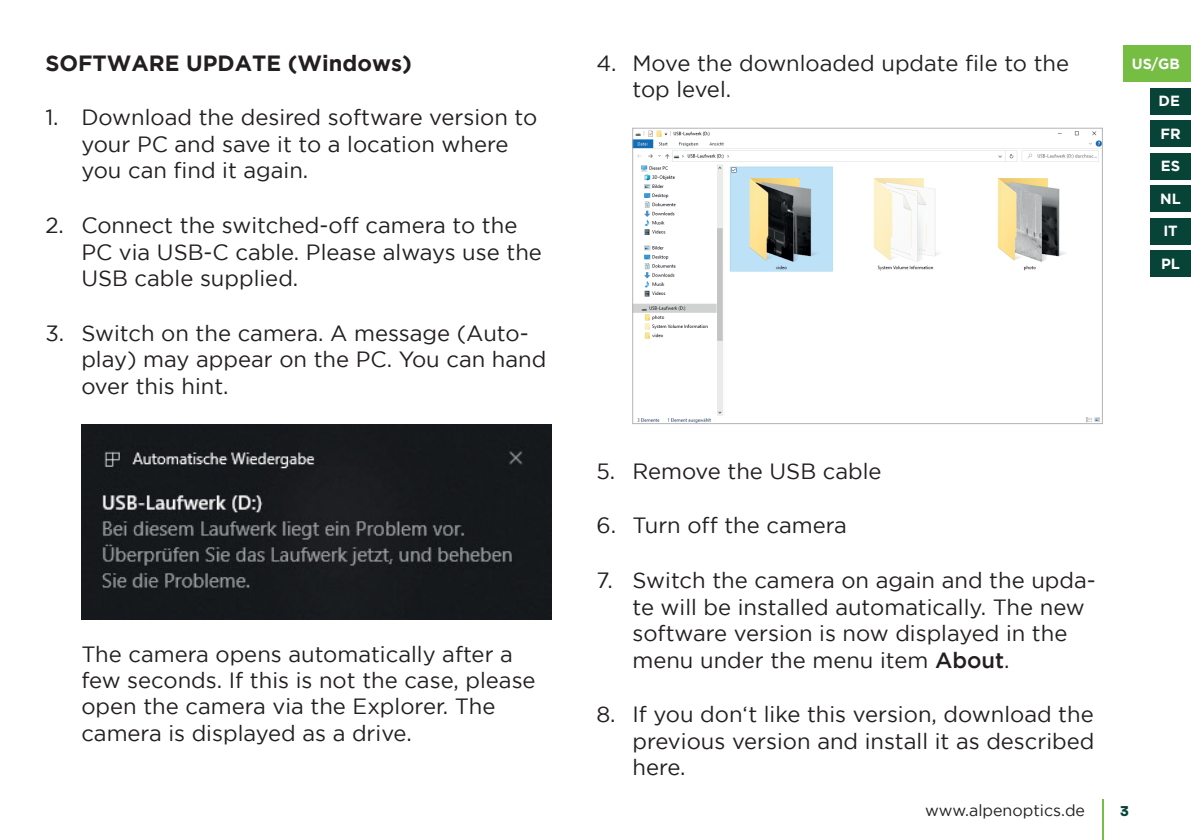
<style>
.page{position:relative;width:1191px;height:840px;background:#fff}
.page>*{position:absolute;margin:0;border:0;box-sizing:border-box;transform-origin:0 0}
.t1{font:22px/26.4px "Gotham";color:#231f20}
.t2{font:700 22px "Gotham";color:#231f20}
.t3{font:16px "Gotham";color:#231f20}
.t4{font:700 15.4px "Paralucent";color:#074337}
.t5{font:700 14.6px "Gotham";color:#fff}
.s1{font-weight:500}
</style>
<div class="page">
<svg style="left:1102px;top:799px;width:2px;height:40px"></svg>
<img style="left:81px;top:424px;width:470px;height:195px">
<img style="left:634px;top:130px;width:466px;height:291px">
<div style="left:632px;top:128px;width:470px;height:295px;border:1px solid #b2b3b7"></div>
<div style="left:1150px;top:88px;width:41px;height:26px;background:#074337"></div>
<div style="left:1124px;top:45px;width:67px;height:37px;background:#75bd43"></div>
<div style="left:1150px;top:120px;width:41px;height:27px;background:#074337"></div>
<div style="left:1150px;top:153px;width:41px;height:26px;background:#074337"></div>
<div style="left:1150px;top:185px;width:41px;height:27px;background:#074337"></div>
<div style="left:1150px;top:218px;width:41px;height:26px;background:#074337"></div>
<div style="left:1150px;top:250px;width:41px;height:27px;background:#074337"></div>
<p class="t2" style="left:45px;top:50px;width:368px">SOFTWARE UPDATE (Windows)</p>
<p class="t1" style="left:81px;top:104px;width:457px;text-indent:-36px">1. Download the desired software version to your PC and save it to a location where you can find it again.</p>
<p class="t1" style="left:81px;top:212px;width:462px;text-indent:-36px">2. Connect the switched-off camera to the<br>PC via USB-C cable. Please always use the<br>USB cable supplied.</p>
<p class="t1" style="left:81px;top:319px;width:466px;text-indent:-36px">3. Switch on the camera. A message (Auto&shy;play) may appear on the PC. You can hand over this hint.</p>
<p class="t1" style="left:81px;top:639px;width:456px">The camera opens automatically after a few seconds. If this is not the case, please open the camera via the Explorer. The camera is displayed as a drive.</p>
<p class="t1" style="left:632px;top:49px;width:438px;text-indent:-36px">4. Move the downloaded update file to the top level.</p>
<p class="t5" style="left:1131px;top:55px;width:50px">US/GB</p>
<p class="t5" style="left:1158px;top:93px;width:23px">DE</p>
<p class="t5" style="left:1160px;top:125px;width:22px">FR</p>
<p class="t5" style="left:1161px;top:157px;width:21px">ES</p>
<p class="t5" style="left:1160px;top:190px;width:22px">NL</p>
<p class="t5" style="left:1163px;top:222px;width:16px">IT</p>
<p class="t5" style="left:1161px;top:255px;width:20px">PL</p>
<p class="t1" style="left:596px;top:457px;width:287px">5. Remove the USB cable</p>
<p class="t1" style="left:596px;top:512px;width:252px">6. Turn off the camera</p>
<p class="t1" style="left:632px;top:566px;width:465px;text-indent:-36px">7. Switch the camera on again and the upda&shy;te will be installed automatically. The new software version is now displayed in the menu under the menu item <span class="s1">About</span>.</p>
<p class="t1" style="left:632px;top:700px;width:463px;text-align:justify;text-indent:-36px">8. If you don‘t like this version, download the previous version and install it as described here.</p>
<p class="t3" style="left:925px;top:800px;width:161px">www.alpenoptics.de</p>
<p class="t4" style="left:1120px;top:800px;width:10px">3</p>
</div>
